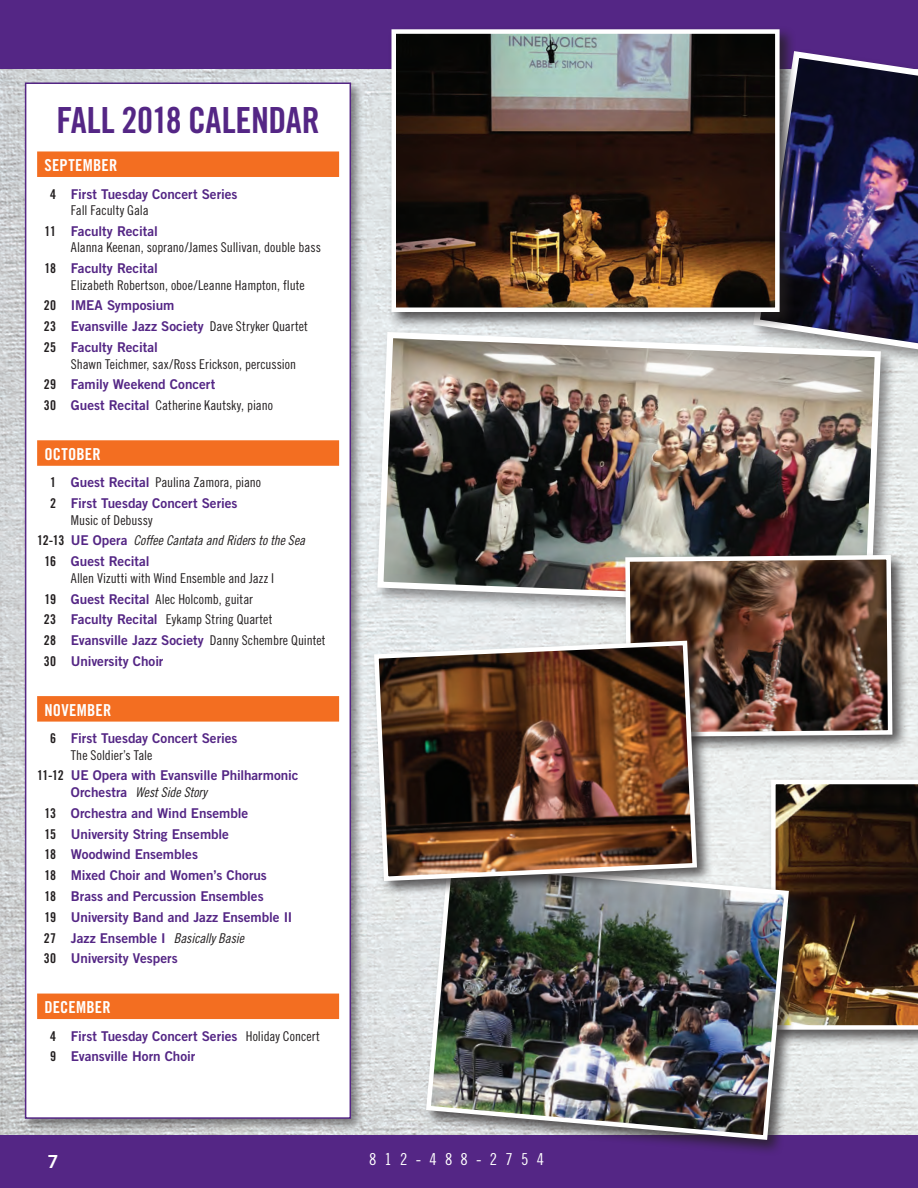
<style>
.page{position:relative;width:918px;height:1188px;background:#fff}
.page>*{position:absolute;margin:0;border:0;box-sizing:border-box;transform-origin:0 0}
.t1{font:36px "Trade Gothic Bold Cond Twenty";letter-spacing:-.015em;color:#542685}
.t2{font:18px "Trade Gothic Bold Two";color:#fff}
.t3{font:16.5px "Trade Gothic Bold Cond Twenty";letter-spacing:.015em;color:#fff}
.t4{font:16.5px "Trade Gothic Cond Eighteen";letter-spacing:.5em;color:#fff}
.t5{font:13.5px/20.9px "Trade Gothic Bold Two";letter-spacing:-.005em;color:#542685}
.t6{font:13.5px/20.9px "Trade Gothic Cond Eighteen";color:#231f20}
.t7{font:13.5px "Trade Gothic Cond Eighteen Obl";letter-spacing:-.01em;color:#231f20}
.s1{font-family:"Trade Gothic Bold Cond Twenty";color:#231f20}
.s2{font-family:"Trade Gothic Cond Eighteen";color:#231f20}
.s3{font-family:"Trade Gothic Bold Cond Twenty"}
.s4{font-family:"Trade Gothic Bold Two";color:#542685}
</style>
<div class="page">
<img style="left:0;top:69px;width:918px;height:1067px">
<div style="left:0;top:1136px;width:918px;height:52px;background:#542685"></div>
<div style="left:0;top:0;width:918px;height:69px;background:#542685"></div>
<div style="left:22px;top:80px;width:341px;height:1051px;background:#231f20;opacity:.5"></div>
<div style="left:25px;top:82px;width:326px;height:1037px;background:#fff;border:2px solid #542685"></div>
<div style="left:37px;top:151px;width:302px;height:26px;background:#f36e21"></div>
<div style="left:37px;top:440px;width:302px;height:26px;background:#f36e21"></div>
<div style="left:37px;top:696px;width:302px;height:26px;background:#f36e21"></div>
<div style="left:37px;top:994px;width:302px;height:25px;background:#f36e21"></div>
<img style="left:796px;top:51px;width:122px;height:332px">
<div style="left:374px;top:329px;width:524px;height:295px;background:#231f20;opacity:.5"></div>
<img style="left:374px;top:329px;width:510px;height:281px">
<div style="left:388px;top:26px;width:408px;height:303px;background:#231f20;opacity:.75"></div>
<img style="left:397px;top:34px;width:378px;height:273px">
<div style="left:392px;top:29px;width:388px;height:283px;border:4px solid #fff"></div>
<div style="left:622px;top:552px;width:287px;height:202px;background:#231f20;opacity:.75"></div>
<img style="left:623px;top:553px;width:272px;height:186px">
<hr style="left:916px;top:422px;width:2px;height:343px;background:#e8ebeb">
<svg style="left:917px;top:449px;width:1px;height:257px"></svg>
<div style="left:768px;top:776px;width:150px;height:270px;background:#231f20;opacity:.75"></div>
<svg style="left:771px;top:780px;width:147px;height:250px;background:#483424"></svg>
<div style="left:423px;top:858px;width:382px;height:298px;background:#231f20;opacity:.75"></div>
<img style="left:424px;top:859px;width:367px;height:283px">
<div style="left:371px;top:637px;width:343px;height:261px;background:#231f20;opacity:.75"></div>
<img style="left:372px;top:638px;width:327px;height:245px">
<h1 class="t1" style="left:56px;top:98px;width:265px">FALL 2018 CALENDAR</h1>
<p class="t3" style="left:44px;top:155px;width:74px">SEPTEMBER</p>
<p class="t5" style="left:50px;top:183px;width:189px"><span class="s1">4</span> First Tuesday Concert Series</p>
<p class="t6" style="left:71px;top:200px;width:79px">Fall Faculty Gala</p>
<p class="t5" style="left:45px;top:220px;width:115px"><span class="s1">11</span> Faculty Recital</p>
<p class="t6" style="left:71px;top:237px;width:252px">Alanna Keenan, soprano/James Sullivan, double bass</p>
<p class="t5" style="left:44px;top:258px;width:115px"><span class="s1">18</span> Faculty Recital</p>
<p class="t6" style="left:71px;top:274px;width:235px">Elizabeth Robertson, oboe/Leanne Hampton, flute</p>
<p class="t5" style="left:44px;top:295px;width:266px"><span class="s1">20</span> IMEA Symposium<br><span class="s1">23</span> Evansville Jazz Society <span class="s2">Dave Stryker Quartet<br></span><span class="s1">25</span> Faculty Recital</p>
<p class="t6" style="left:71px;top:353px;width:227px">Shawn Teichmer, sax/Ross Erickson, percussion</p>
<p class="t5" style="left:44px;top:374px;width:173px"><span class="s1">29</span> Family Weekend Concert</p>
<p class="t6" style="left:44px;top:395px;width:231px"><span class="s3">30</span> <span class="s4">Guest Recital</span> Catherine Kautsky, piano</p>
<p class="t3" style="left:44px;top:444px;width:58px">OCTOBER</p>
<p class="t6" style="left:50px;top:472px;width:213px"><span class="s3">1</span> <span class="s4">Guest Recital</span> Paulina Zamora, piano</p>
<p class="t5" style="left:50px;top:493px;width:189px"><span class="s1">2</span> First Tuesday Concert Series</p>
<p class="t6" style="left:71px;top:509px;width:83px">Music of Debussy</p>
<p class="t7" style="left:37px;top:533px;width:270px"><span class="s3">12-13</span> <span class="s4">UE Opera</span> Coffee Cantata and Riders to the Sea</p>
<p class="t5" style="left:44px;top:551px;width:107px"><span class="s1">16</span> Guest Recital</p>
<p class="t6" style="left:44px;top:567px;width:232px;text-indent:27px">Allen Vizutti with Wind Ensemble and Jazz I<br><span class="s3">19</span> <span class="s4">Guest Recital</span> Alec Holcomb, guitar<br><span class="s3">23</span> <span class="s4">Faculty Recital</span> Eykamp String Quartet</p>
<p class="t5" style="left:44px;top:630px;width:283px"><span class="s1">28</span> Evansville Jazz Society <span class="s2">Danny Schembre Quintet<br></span><span class="s1">30</span> University Choir</p>
<p class="t3" style="left:44px;top:700px;width:68px">NOVEMBER</p>
<p class="t5" style="left:50px;top:728px;width:189px"><span class="s1">6</span> First Tuesday Concert Series</p>
<p class="t6" style="left:71px;top:744px;width:83px">The Soldier’s Tale</p>
<p class="t5" style="left:37px;top:765px;width:263px"><span class="s1">11-12</span> UE Opera with Evansville Philharmonic</p>
<p class="t7" style="left:71px;top:784px;width:137px"><span class="s4">Orchestra</span> West Side Story</p>
<p class="t5" style="left:44px;top:802px;width:250px"><span class="s1">13</span> Orchestra and Wind Ensemble<br><span class="s1">15</span> University String Ensemble<br><span class="s1">18</span> Woodwind Ensembles<br><span class="s1">18</span> Mixed Choir and Women’s Chorus<br><span class="s1">18</span> Brass and Percussion Ensembles<br><span class="s1">19</span> University Band and Jazz Ensemble II</p>
<p class="t7" style="left:44px;top:930px;width:202px"><span class="s3">27</span> <span class="s4">Jazz Ensemble I</span> Basically Basie</p>
<p class="t5" style="left:44px;top:948px;width:136px"><span class="s1">30</span> University Vespers</p>
<p class="t3" style="left:44px;top:997px;width:68px">DECEMBER</p>
<p class="t5" style="left:50px;top:1025px;width:271px"><span class="s1">4</span> First Tuesday Concert Series <span class="s2">Holiday Concert<br></span><span class="s1">9</span> Evansville Horn Choir</p>
<h2 class="t2" style="left:48px;top:1151px;width:12px">7</h2>
<p class="t4" style="left:369px;top:1150px;width:176px">812-488-2754</p>
</div>
